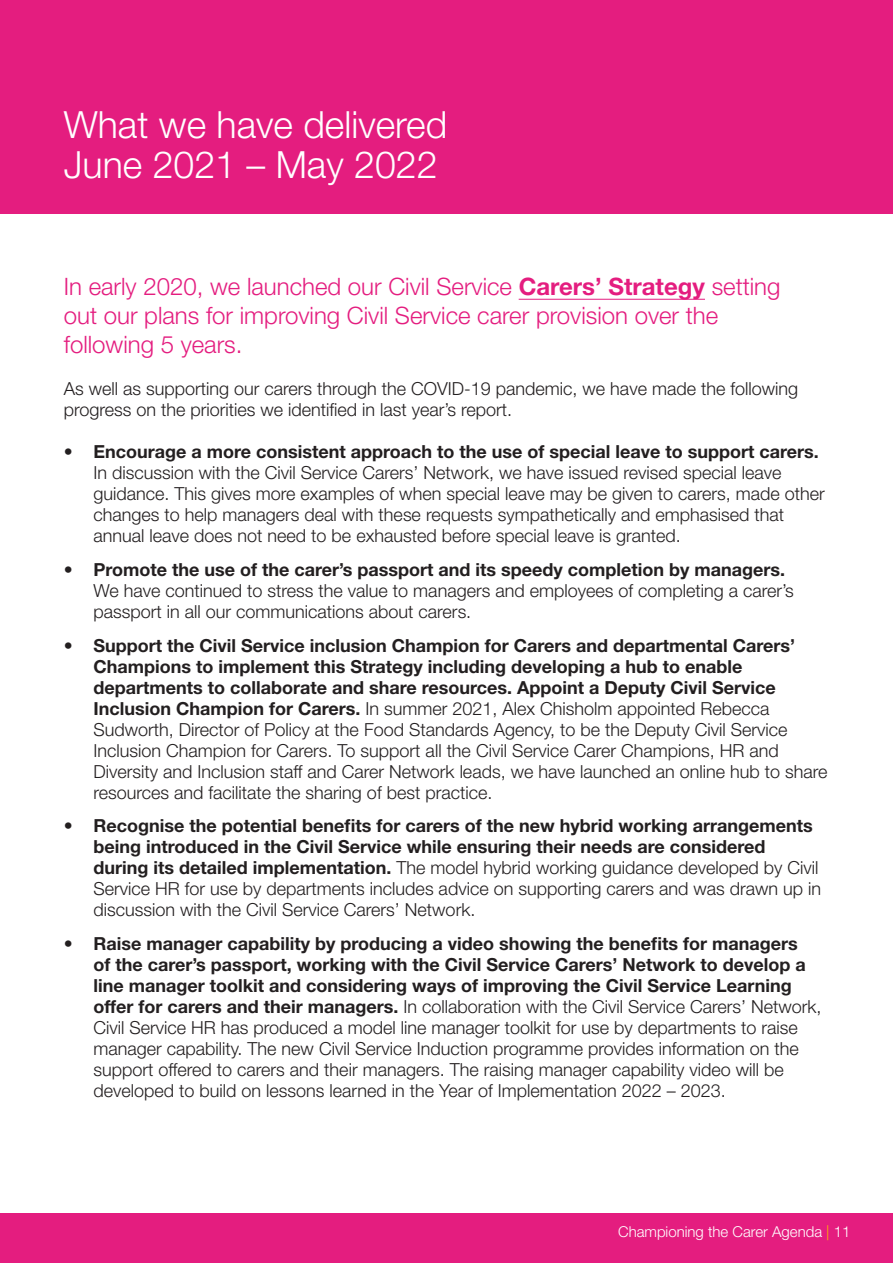
<style>
.page{position:relative;width:893px;height:1263px;background:#fff}
.page>*{position:absolute;margin:0;border:0;box-sizing:border-box;transform-origin:0 0}
.t1{font:300 37.5px/40.5px "Helvetica Neue LT Std";color:#fff}
.B_Heading_Intro{font:300 24px/28.5px "Helvetica Neue LT Std";color:#e41d7f}
.t2{font:300 18px/21px "Helvetica Neue LT Std";color:#231f20}
.t3{font:700 18px/21px "Helvetica Neue LT Std";color:#231f20}
.t4{font:300 15px "Helvetica Neue LT Std";color:#fff}
.s1{font-weight:700}
.s2{font-weight:300}
.s3{color:#ffb700}
</style>
<div class="page">
<div style="left:0;top:0;width:893px;height:213px;background:#e41d7f"></div>
<div style="left:0;top:1213px;width:893px;height:50px;background:#e41d7f"></div>
<hr style="left:519px;top:299px;width:186px;height:1px;background:#e41d7f">
<p class="t1" style="left:64px;top:104px;width:385px">What we have delivered<br>June 2021 – May 2022</p>
<p class="B_Heading_Intro" style="left:64px;top:272px;width:718px">In early 2020, we launched our Civil Service <span class="s1">Carers’ Strategy</span> setting out our plans for improving Civil Service carer provision over the following 5 years.</p>
<p class="t2" style="left:64px;top:377px;width:736px">As well as supporting our carers through the COVID-19 pandemic, we have made the following progress on the priorities we identified in last year’s report.</p>
<p class="t2" style="left:94px;top:441px;width:733px;text-indent:-30px"><span class="s1">• Encourage a more consistent approach to the use of special leave to support carers.<br></span>In discussion with the Civil Service Carers’ Network, we have issued revised special leave guidance. This gives more examples of when special leave may be given to carers, made other changes to help managers deal with these requests sympathetically and emphasised that annual leave does not need to be exhausted before special leave is granted.</p>
<p class="t2" style="left:94px;top:558px;width:702px;text-indent:-30px"><span class="s1">• Promote the use of the carer’s passport and its speedy completion by managers.<br></span>We have continued to stress the value to managers and employees of completing a carer’s passport in all our communications about carers.</p>
<p class="t2" style="left:94px;top:634px;width:735px;text-indent:-30px"><span class="s1">• Support the Civil Service inclusion Champion for Carers and departmental Carers’ Champions to implement this Strategy including developing a hub to enable departments to collaborate and share resources. Appoint a Deputy Civil Service Inclusion Champion for Carers.</span> In summer 2021, Alex Chisholm appointed Rebecca Sudworth, Director of Policy at the Food Standards Agency, to be the Deputy Civil Service Inclusion Champion for Carers. To support all the Civil Service Carer Champions, HR and Diversity and Inclusion staff and Carer Network leads, we have launched an online hub to share resources and facilitate the sharing of best practice.</p>
<p class="t3" style="left:94px;top:815px;width:729px;text-indent:-30px">• Recognise the potential benefits for carers of the new hybrid working arrangements being introduced in the Civil Service while ensuring their needs are considered during its detailed implementation. <span class="s2">The model hybrid working guidance developed by Civil Service HR for use by departments includes advice on supporting carers and was drawn up in discussion with the Civil Service Carers’ Network.</span></p>
<p class="t2" style="left:94px;top:933px;width:729px;text-indent:-30px"><span class="s1">• Raise manager capability by producing a video showing the benefits for managers<br>of the carer’s passport, working with the Civil Service Carers’ Network to develop a line manager toolkit and considering ways of improving the Civil Service Learning offer for carers and their managers.</span> In collaboration with the Civil Service Carers’ Network, Civil Service HR has produced a model line manager toolkit for use by departments to raise manager capability. The new Civil Service Induction programme provides information on the support offered to carers and their managers. The raising manager capability video will be developed to build on lessons learned in the Year of Implementation 2022 – 2023.</p>
<p class="t4" style="left:618px;top:1223px;width:234px">Championing the Carer Agenda <span class="s3">|</span> 11</p>
</div>
